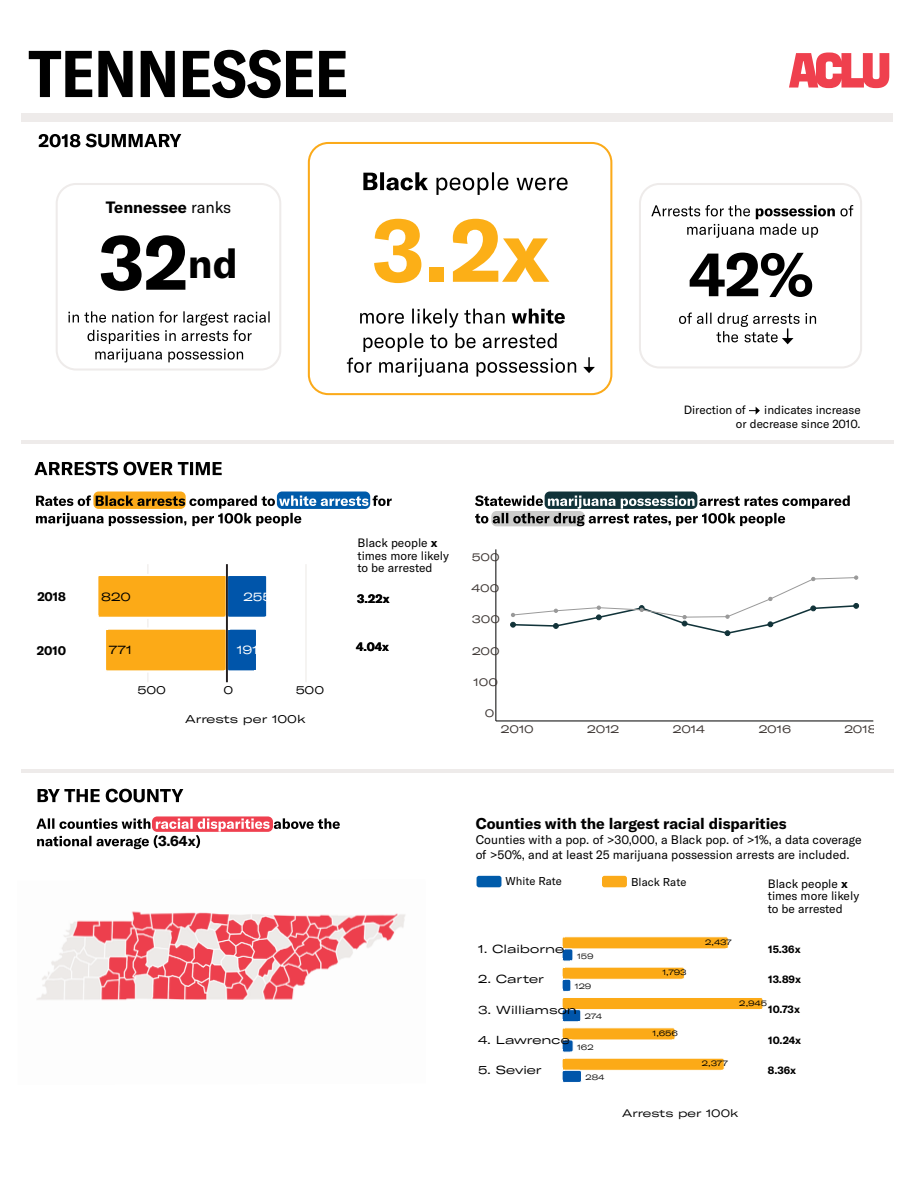
<style>
.page{position:relative;width:918px;height:1188px;background:#fff}
.page>*{position:absolute;margin:0;border:0;box-sizing:border-box;transform-origin:0 0}
.t1{font:700 86.7px "GT America";color:#fcaf17}
.t2{font:700 74.85px "GT America";color:#000}
.t3{font:700 condensed 65.1px "GT America";color:#000}
.t4{font:700 60px "GT America";color:#000}
.t5{font:700 16.2px "GT America";color:#000}
.t6{font:700 15.45px "GT America";color:#000}
.t7{font:700 14.55px "GT America";color:#000}
.t8{font:700 12.6px "GT America";letter-spacing:-.005em;color:#000}
.t9{font:12.3px/14.7px "GT America";color:#000}
.t10{font:700 12.15px "GT America";color:#000}
.t11{font:12px/12.8px "GT America";color:#000}
.t12{font:11.85px/14.1px "GT America";color:#000;text-align:right}
.t13{font:expanded 11.85px "GT America";color:#fff}
.t14{font:expanded 11.85px "GT America";letter-spacing:-.005em;color:#000}
.t15{font:expanded 11.55px "GT America";color:#000}
.t16{font:11.25px "GT America";color:#000}
.t17{font:expanded 11.1px "GT America";color:#000}
.t18{font:expanded 10.95px "GT America";color:#3c3532}
.t19{font:expanded 10.8px "GT America";color:#000}
.t20{font:700 10.65px "GT America";color:#000}
.t21{font:expanded 7.8px "GT America";color:#000}
.t22{font:expanded 7.8px "GT America";letter-spacing:-.005em;color:#141414}
.s1{font-weight:400}
.s2{font-weight:700}
.s3{font-size:14.4px}
</style>
<div class="page">
<svg style="left:789px;top:53px;width:100px;height:35px"></svg>
<hr style="left:147px;top:564px;width:1px;height:118px;background:#efecea">
<hr style="left:305px;top:564px;width:2px;height:118px;background:#efecea">
<svg style="left:106px;top:627px;width:150px;height:46px;background:#d2a54b"></svg>
<svg style="left:98px;top:574px;width:169px;height:45px;background:#c8a14d"></svg>
<hr style="left:226px;top:564px;width:2px;height:118px;background:#231f20">
<div style="left:545px;top:492px;width:152px;height:17px;background:#113339;border-radius:5px"></div>
<div style="left:22px;top:113px;width:871px;height:8px;background:#eeebea"></div>
<svg style="left:34px;top:462px;width:188px;height:13px"></svg>
<svg style="left:39px;top:134px;width:142px;height:13px"></svg>
<svg style="left:38px;top:789px;width:145px;height:13px"></svg>
<hr style="left:22px;top:769px;width:871px;height:3px;background:#eeebea">
<hr style="left:22px;top:441px;width:871px;height:3px;background:#eeebea">
<svg style="left:639px;top:183px;width:223px;height:185px"></svg>
<div style="left:152px;top:816px;width:121px;height:16px;background:#ef404f;border-radius:5px"></div>
<svg style="left:475px;top:495px;width:375px;height:31px"></svg>
<svg style="left:56px;top:183px;width:225px;height:188px"></svg>
<svg style="left:308px;top:142px;width:304px;height:253px"></svg>
<svg style="left:363px;top:172px;width:205px;height:23px"></svg>
<svg style="left:347px;top:309px;width:229px;height:68px"></svg>
<svg style="left:36px;top:818px;width:304px;height:31px"></svg>
<div style="left:93px;top:492px;width:93px;height:17px;background:#fbaa1a;border-radius:5px"></div>
<div style="left:277px;top:492px;width:93px;height:17px;background:#005baa;border-radius:5px"></div>
<svg style="left:749px;top:407px;width:11px;height:8px"></svg>
<div style="left:477px;top:876px;width:24px;height:11px;background:#005baa;border-radius:2px"></div>
<div style="left:602px;top:876px;width:25px;height:11px;background:#fbaa1a;border-radius:2px"></div>
<svg style="left:36px;top:495px;width:356px;height:31px"></svg>
<svg style="left:562px;top:936px;width:201px;height:147px"></svg>
<img style="left:37px;top:911px;width:368px;height:90px">
<div style="left:496px;top:549px;width:377px;height:172px;border:1px solid #fff"></div>
<svg style="left:510px;top:576px;width:349px;height:60px"></svg>
<hr style="left:495px;top:549px;width:1px;height:172px;background:#000">
<hr style="left:496px;top:721px;width:377px;height:1px;background:#000">
<h3 class="t3" style="left:29px;top:34px;width:321px">TENNESSEE</h3>
<h3 class="t5" style="left:106px;top:197px;width:127px">Tennessee <span class="s1">ranks</span></h3>
<h2 class="t2" style="left:99px;top:216px;width:140px">32<sup>nd</sup></h2>
<h1 class="t1" style="left:372px;top:197px;width:179px">3.2x</h1>
<h3 class="t4" style="left:689px;top:237px;width:125px">42%</h3>
<p class="t12" style="left:684px;top:403px;width:64px">Direction of</p>
<p class="t12" style="left:736px;top:403px;width:126px">indicates increase<br>or decrease since 2010.</p>
<p class="t8" style="left:37px;top:588px;width:30px">2018</p>
<p class="t8" style="left:37px;top:642px;width:31px">2010</p>
<p class="t14" style="left:101px;top:589px;width:31px">820</p>
<p class="t13" style="left:243px;top:589px;width:30px">255</p>
<p class="t14" style="left:109px;top:643px;width:24px">771</p>
<p class="t13" style="left:237px;top:643px;width:23px">191</p>
<p class="t17" style="left:138px;top:684px;width:30px">500</p>
<p class="t17" style="left:223px;top:684px;width:11px">0</p>
<p class="t17" style="left:296px;top:684px;width:30px">500</p>
<p class="t17" style="left:185px;top:713px;width:122px">Arrests per 100k</p>
<p class="t11" style="left:357px;top:536px;width:93px">Black people <span class="s2">x </span>times more likely to be arrested</p>
<p class="t10" style="left:357px;top:591px;width:34px">3.22x</p>
<p class="t10" style="left:356px;top:639px;width:34px">4.04x</p>
<p class="t18" style="left:472px;top:551px;width:29px">500</p>
<p class="t18" style="left:472px;top:582px;width:29px">400</p>
<p class="t18" style="left:472px;top:613px;width:30px">300</p>
<p class="t18" style="left:472px;top:644px;width:29px">200</p>
<p class="t18" style="left:474px;top:675px;width:26px">100</p>
<p class="t18" style="left:485px;top:707px;width:11px">0</p>
<p class="t18" style="left:501px;top:722px;width:34px">2010</p>
<p class="t18" style="left:587px;top:722px;width:34px">2012</p>
<p class="t18" style="left:673px;top:722px;width:33px">2014</p>
<p class="t18" style="left:759px;top:722px;width:34px">2016</p>
<p class="t18" style="left:844px;top:722px;width:34px">2018</p>
<p class="t6" style="left:476px;top:814px;width:312px">Counties with the largest racial disparities</p>
<p class="t7" style="left:158px;top:832px;width:39px">3.64<span class="s3">x</span></p>
<p class="t9" style="left:476px;top:832px;width:387px">Counties with a pop. of &gt;30,000, a Black pop. of &gt;1%, a data coverage of &gt;50%, and at least 25 marijuana possession arrests are included.</p>
<p class="t16" style="left:506px;top:875px;width:58px">White Rate</p>
<p class="t16" style="left:631px;top:875px;width:57px">Black Rate</p>
<p class="t15" style="left:478px;top:942px;width:88px">1. Claiborne</p>
<p class="t15" style="left:478px;top:972px;width:67px">2. Carter</p>
<p class="t22" style="left:577px;top:951px;width:18px">159</p>
<p class="t22" style="left:575px;top:981px;width:18px">129</p>
<p class="t15" style="left:478px;top:1003px;width:100px">3. Williamson</p>
<p class="t22" style="left:585px;top:1012px;width:19px">274</p>
<p class="t15" style="left:478px;top:1033px;width:93px">4. Lawrence</p>
<p class="t15" style="left:478px;top:1063px;width:65px">5. Sevier</p>
<p class="t22" style="left:577px;top:1042px;width:18px">162</p>
<p class="t22" style="left:586px;top:1073px;width:20px">284</p>
<p class="t21" style="left:663px;top:968px;width:26px">1,793</p>
<p class="t21" style="left:653px;top:1029px;width:27px">1,656</p>
<p class="t11" style="left:768px;top:877px;width:93px">Black people <span class="s2">x </span>times more likely to be arrested</p>
<p class="t21" style="left:705px;top:937px;width:28px">2,437</p>
<p class="t20" style="left:768px;top:942px;width:34px">15.36x</p>
<p class="t20" style="left:768px;top:973px;width:34px">13.89x</p>
<p class="t20" style="left:768px;top:1003px;width:33px">10.73x</p>
<p class="t20" style="left:768px;top:1033px;width:35px">10.24x</p>
<p class="t20" style="left:768px;top:1064px;width:30px">8.36x</p>
<p class="t21" style="left:739px;top:998px;width:29px">2,945</p>
<p class="t21" style="left:702px;top:1059px;width:28px">2,377</p>
<p class="t19" style="left:622px;top:1107px;width:118px">Arrests per 100k</p>
</div>
